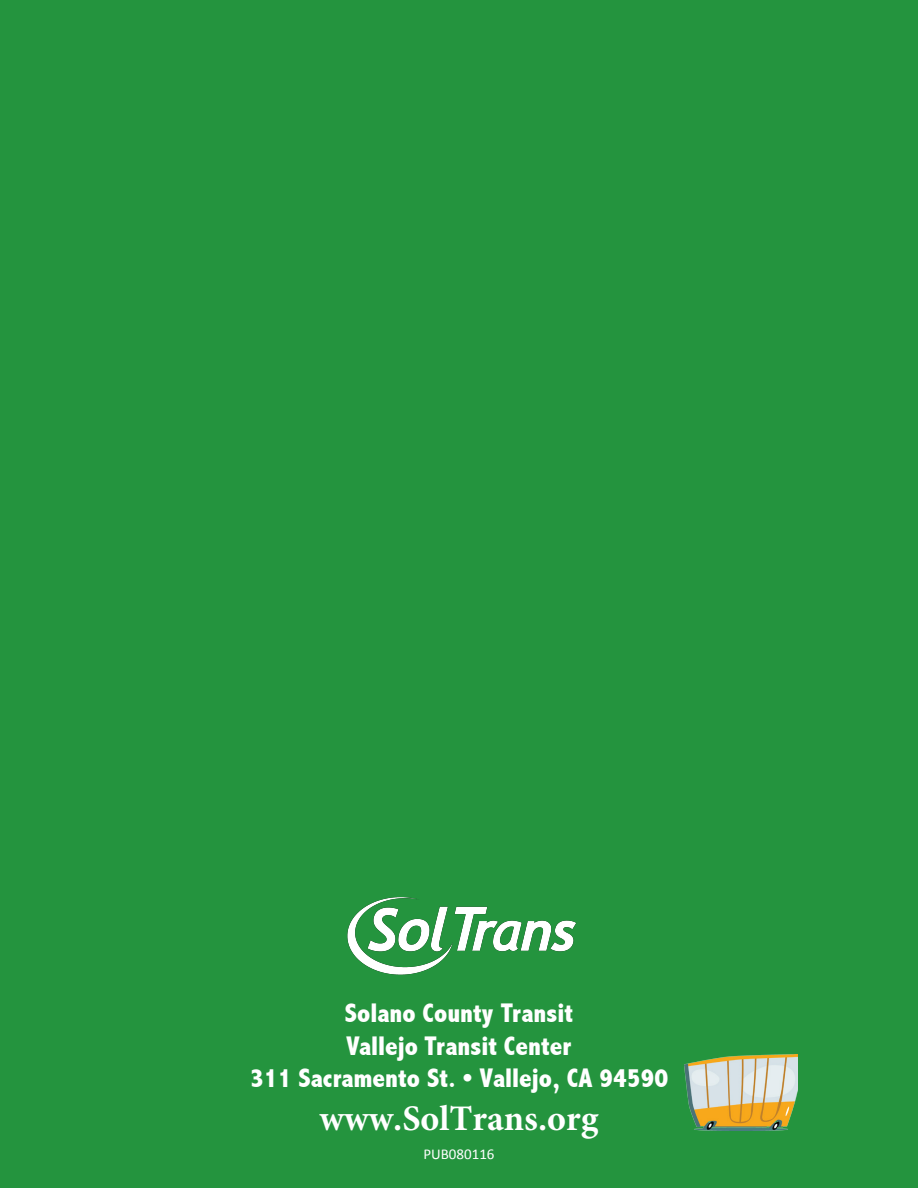
<style>
.page{position:relative;width:918px;height:1188px;background:#24943e}
.page>*{position:absolute;margin:0;border:0;box-sizing:border-box;transform-origin:0 0}
.t1{font:700 36px "Minion Pro";color:#fff}
.t2{font:800 condensed 27px/32.4px "Abadi";color:#fff;text-align:center}
.t3{font:15px "Calibri";color:#fff}
</style>
<div class="page">
<img style="left:684px;top:1055px;width:114px;height:75px">
<img style="left:347px;top:897px;width:229px;height:78px">
<p class="t2" style="left:250px;top:997px;width:420px">Solano County Transit<br>Vallejo Transit Center<br>311 Sacramento St. • Vallejo, CA 94590</p>
<p class="t1" style="left:320px;top:1093px;width:280px">www.SolTrans.org</p>
<p class="t3" style="left:423px;top:1145px;width:73px">PUB080116</p>
</div>
